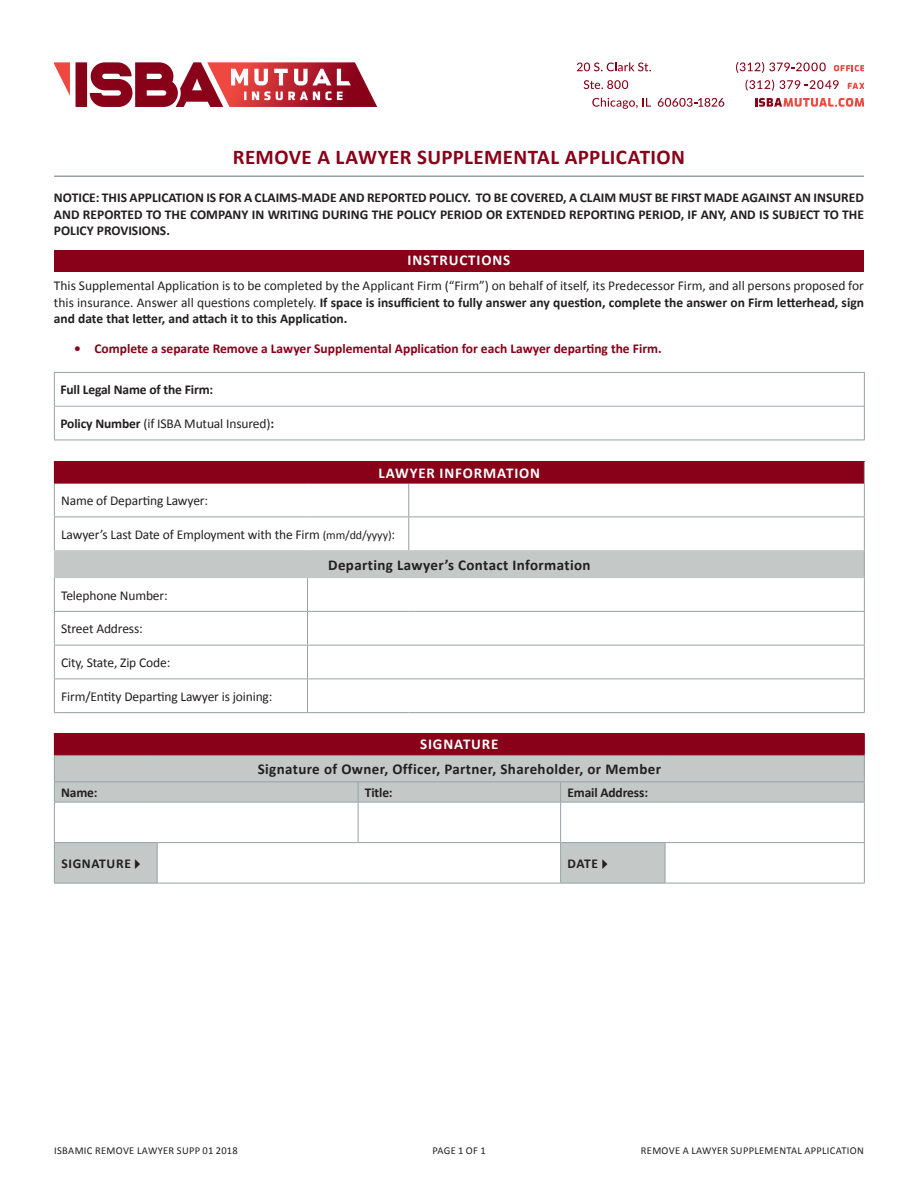
<style>
.page{position:relative;width:918px;height:1188px;background:#fff}
.page>*{position:absolute;margin:0;border:0;box-sizing:border-box;transform-origin:0 0}
.t1{font:700 21px "Calibri";letter-spacing:.02em;color:#890118}
.t2{font:700 15px "Calibri";letter-spacing:.025em;color:#231f20}
.t3{font:700 15px "Calibri";letter-spacing:.06em;color:#fff}
.t4{font:13.5px/16.5px "Calibri";letter-spacing:-.01em;color:#231f20;text-align:justify}
.t5{font:700 13.5px/16.5px "Calibri";color:#231f20;text-align:justify}
.t6{font:700 13.5px "Calibri";color:#890118}
.t7{font:700 13.5px "Calibri";letter-spacing:.05em;color:#231f20}
.t8{font:10.5px "Calibri";letter-spacing:.03em;color:#231f20}
.s1{font-weight:700}
.s2{font-size:12px}
.s3{font-family:"Franklin Gothic";font-weight:400;font-size:14.25px}
</style>
<div class="page">
<hr style="left:54px;top:176px;width:810px;height:1px;background:#95a2a3">
<svg style="left:736px;top:62px;width:90px;height:11px"></svg>
<svg style="left:834px;top:65px;width:30px;height:6px"></svg>
<svg style="left:746px;top:80px;width:93px;height:11px"></svg>
<svg style="left:848px;top:83px;width:16px;height:6px"></svg>
<svg style="left:755px;top:98px;width:109px;height:9px"></svg>
<svg style="left:577px;top:62px;width:74px;height:9px"></svg>
<svg style="left:584px;top:80px;width:44px;height:9px"></svg>
<svg style="left:592px;top:98px;width:59px;height:11px"></svg>
<svg style="left:658px;top:98px;width:66px;height:9px"></svg>
<svg style="left:54px;top:62px;width:16px;height:34px"></svg>
<svg style="left:76px;top:62px;width:301px;height:45px"></svg>
<hr style="left:54px;top:372px;width:811px;height:1px;background:#95a2a3">
<hr style="left:54px;top:373px;width:1px;height:33px;background:#95a2a3">
<hr style="left:864px;top:373px;width:1px;height:33px;background:#95a2a3">
<hr style="left:54px;top:406px;width:1px;height:34px;background:#95a2a3">
<hr style="left:864px;top:406px;width:1px;height:34px;background:#95a2a3">
<hr style="left:54px;top:440px;width:811px;height:1px;background:#95a2a3">
<hr style="left:55px;top:406px;width:809px;height:1px;background:#9eaaad">
<div style="left:54px;top:250px;width:810px;height:21px;background:#890118"></div>
<div style="left:54px;top:462px;width:810px;height:21px;background:#890118"></div>
<div style="left:54px;top:551px;width:810px;height:27px;background:#c4c9c8"></div>
<svg style="left:864px;top:462px;width:1px;height:21px"></svg>
<hr style="left:54px;top:484px;width:1px;height:33px;background:#95a2a3">
<hr style="left:408px;top:484px;width:1px;height:33px;background:#95a2a3">
<hr style="left:864px;top:483px;width:1px;height:34px;background:#95a2a3">
<hr style="left:54px;top:517px;width:254px;height:1px;background:#95a2a3">
<hr style="left:54px;top:517px;width:1px;height:33px;background:#95a2a3">
<hr style="left:308px;top:517px;width:101px;height:1px;background:#95a2a3">
<hr style="left:409px;top:517px;width:456px;height:1px;background:#95a2a3">
<hr style="left:408px;top:517px;width:1px;height:33px;background:#95a2a3">
<hr style="left:864px;top:517px;width:1px;height:34px;background:#95a2a3">
<hr style="left:54px;top:578px;width:1px;height:33px;background:#95a2a3">
<hr style="left:307px;top:578px;width:1px;height:33px;background:#95a2a3">
<hr style="left:864px;top:578px;width:1px;height:33px;background:#95a2a3">
<hr style="left:54px;top:611px;width:254px;height:1px;background:#95a2a3">
<hr style="left:54px;top:612px;width:1px;height:33px;background:#95a2a3">
<hr style="left:308px;top:611px;width:101px;height:1px;background:#95a2a3">
<hr style="left:307px;top:612px;width:1px;height:33px;background:#95a2a3">
<hr style="left:409px;top:611px;width:456px;height:1px;background:#95a2a3">
<hr style="left:864px;top:612px;width:1px;height:33px;background:#95a2a3">
<hr style="left:54px;top:645px;width:254px;height:1px;background:#95a2a3">
<hr style="left:54px;top:646px;width:1px;height:33px;background:#95a2a3">
<hr style="left:308px;top:645px;width:101px;height:1px;background:#95a2a3">
<hr style="left:307px;top:646px;width:1px;height:33px;background:#95a2a3">
<hr style="left:409px;top:645px;width:456px;height:1px;background:#95a2a3">
<hr style="left:864px;top:646px;width:1px;height:33px;background:#95a2a3">
<hr style="left:54px;top:679px;width:254px;height:1px;background:#95a2a3">
<hr style="left:54px;top:679px;width:1px;height:33px;background:#95a2a3">
<hr style="left:308px;top:679px;width:101px;height:1px;background:#95a2a3">
<hr style="left:307px;top:679px;width:1px;height:33px;background:#95a2a3">
<hr style="left:409px;top:679px;width:456px;height:1px;background:#95a2a3">
<hr style="left:864px;top:679px;width:1px;height:33px;background:#95a2a3">
<hr style="left:54px;top:712px;width:254px;height:1px;background:#95a2a3">
<hr style="left:308px;top:712px;width:101px;height:1px;background:#95a2a3">
<hr style="left:409px;top:712px;width:456px;height:1px;background:#95a2a3">
<svg style="left:864px;top:551px;width:1px;height:27px"></svg>
<hr style="left:54px;top:461px;width:254px;height:1px;background:#890118">
<hr style="left:308px;top:461px;width:101px;height:1px;background:#890118">
<hr style="left:409px;top:461px;width:456px;height:1px;background:#890118">
<hr style="left:54px;top:483px;width:254px;height:1px;background:#890118">
<hr style="left:308px;top:483px;width:101px;height:1px;background:#890118">
<hr style="left:409px;top:483px;width:455px;height:1px;background:#890118">
<hr style="left:54px;top:550px;width:254px;height:1px;background:#c4c9c8">
<hr style="left:308px;top:550px;width:101px;height:1px;background:#c4c9c8">
<hr style="left:409px;top:550px;width:455px;height:1px;background:#c4c9c8">
<div style="left:54px;top:733px;width:810px;height:22px;background:#890118"></div>
<svg style="left:55px;top:755px;width:809px;height:128px;fill:#c4c9c8"></svg>
<svg style="left:158px;top:843px;width:706px;height:40px"></svg>
<svg style="left:358px;top:782px;width:1px;height:20px"></svg>
<svg style="left:560px;top:782px;width:1px;height:20px"></svg>
<hr style="left:54px;top:802px;width:103px;height:1px;background:#95a2a3">
<hr style="left:157px;top:802px;width:201px;height:1px;background:#95a2a3">
<hr style="left:358px;top:802px;width:203px;height:1px;background:#95a2a3">
<hr style="left:358px;top:802px;width:1px;height:40px;background:#95a2a3">
<hr style="left:561px;top:802px;width:104px;height:1px;background:#95a2a3">
<hr style="left:560px;top:802px;width:1px;height:40px;background:#95a2a3">
<hr style="left:665px;top:802px;width:200px;height:1px;background:#95a2a3">
<hr style="left:54px;top:842px;width:103px;height:1px;background:#95a2a3">
<hr style="left:157px;top:842px;width:201px;height:1px;background:#95a2a3">
<hr style="left:157px;top:843px;width:1px;height:40px;background:#95a2a3">
<hr style="left:358px;top:842px;width:203px;height:1px;background:#95a2a3">
<hr style="left:561px;top:842px;width:104px;height:1px;background:#95a2a3">
<hr style="left:560px;top:843px;width:1px;height:40px;background:#95a2a3">
<hr style="left:665px;top:842px;width:200px;height:1px;background:#95a2a3">
<hr style="left:54px;top:802px;width:1px;height:40px;background:#95a2a3">
<hr style="left:864px;top:802px;width:1px;height:40px;background:#95a2a3">
<hr style="left:54px;top:843px;width:1px;height:40px;background:#95a2a3">
<hr style="left:665px;top:843px;width:1px;height:40px;background:#95a2a3">
<hr style="left:864px;top:843px;width:1px;height:40px;background:#95a2a3">
<hr style="left:54px;top:883px;width:103px;height:1px;background:#95a2a3">
<hr style="left:157px;top:883px;width:201px;height:1px;background:#95a2a3">
<hr style="left:358px;top:883px;width:203px;height:1px;background:#95a2a3">
<hr style="left:561px;top:883px;width:104px;height:1px;background:#95a2a3">
<hr style="left:665px;top:883px;width:200px;height:1px;background:#95a2a3">
<hr style="left:54px;top:781px;width:103px;height:1px;background:#95a2a3">
<hr style="left:157px;top:781px;width:201px;height:1px;background:#95a2a3">
<hr style="left:358px;top:781px;width:203px;height:1px;background:#95a2a3">
<hr style="left:561px;top:781px;width:104px;height:1px;background:#95a2a3">
<hr style="left:665px;top:781px;width:200px;height:1px;background:#95a2a3">
<svg style="left:54px;top:755px;width:1px;height:47px"></svg>
<svg style="left:864px;top:733px;width:1px;height:69px"></svg>
<hr style="left:665px;top:754px;width:200px;height:1px;background:#890118">
<h1 class="t1" style="left:233px;top:142px;width:454px">REMOVE A LAWYER SUPPLEMENTAL APPLICATION</h1>
<p class="t5" style="left:54px;top:189px;width:812px">NOTICE: THIS APPLICATION IS FOR A CLAIMS-MADE AND REPORTED POLICY. TO BE COVERED, A CLAIM MUST BE FIRST MADE AGAINST AN INSURED AND REPORTED TO THE COMPANY IN WRITING DURING THE POLICY PERIOD OR EXTENDED REPORTING PERIOD, IF ANY, AND IS SUBJECT TO THE POLICY PROVISIONS.</p>
<p class="t3" style="left:408px;top:250px;width:104px">INSTRUCTIONS</p>
<p class="t4" style="left:54px;top:277px;width:812px">This Supplemental Application is to be completed by the Applicant Firm (“Firm”) on behalf of itself, its Predecessor Firm, and all persons proposed for this insurance. Answer all questions completely. <span class="s1">If space is insufficient to fully answer any question, complete the answer on Firm letterhead, sign and date that letter, and attach it to this Application.</span></p>
<p class="t6" style="left:74px;top:339px;width:589px">• Complete a separate Remove a Lawyer Supplemental Application for each Lawyer departing the Firm.</p>
<p class="t5" style="left:60px;top:381px;width:154px">Full Legal Name of the Firm:</p>
<p class="t4" style="left:60px;top:415px;width:215px"><span class="s1">Policy Number</span> (if ISBA Mutual Insured)<span class="s1">:</span></p>
<p class="t3" style="left:379px;top:462px;width:163px">LAWYER INFORMATION</p>
<p class="t4" style="left:61px;top:492px;width:148px">Name of Departing Lawyer:</p>
<p class="t4" style="left:61px;top:526px;width:336px">Lawyer’s Last Date of Employment with the Firm <span class="s2">(mm/dd/yyyy)</span>:</p>
<p class="t2" style="left:328px;top:554px;width:264px">Departing Lawyer’s Contact Information</p>
<p class="t4" style="left:61px;top:586px;width:108px">Telephone Number:</p>
<p class="t4" style="left:61px;top:620px;width:83px">Street Address:</p>
<p class="t4" style="left:61px;top:654px;width:111px">City, State, Zip Code:</p>
<p class="t4" style="left:61px;top:688px;width:213px">Firm/Entity Departing Lawyer is joining:</p>
<p class="t3" style="left:420px;top:734px;width:80px">SIGNATURE</p>
<p class="t2" style="left:258px;top:758px;width:405px">Signature of Owner, Officer, Partner, Shareholder, or Member</p>
<p class="t5" style="left:61px;top:784px;width:38px">Name:</p>
<p class="t5" style="left:365px;top:784px;width:29px">Title:</p>
<p class="t5" style="left:567px;top:784px;width:82px">Email Address:</p>
<p class="t7" style="left:61px;top:854px;width:81px">SIGNATURE <span class="s3">►</span></p>
<p class="t5" style="left:568px;top:855px;width:42px">DATE <span class="s3">►</span></p>
<p class="t8" style="left:54px;top:1143px;width:185px">ISBAMIC REMOVE LAWYER SUPP 01 2018</p>
<p class="t8" style="left:433px;top:1143px;width:55px">PAGE 1 OF 1</p>
<p class="t8" style="left:641px;top:1143px;width:224px">REMOVE A LAWYER SUPPLEMENTAL APPLICATION</p>
</div>
